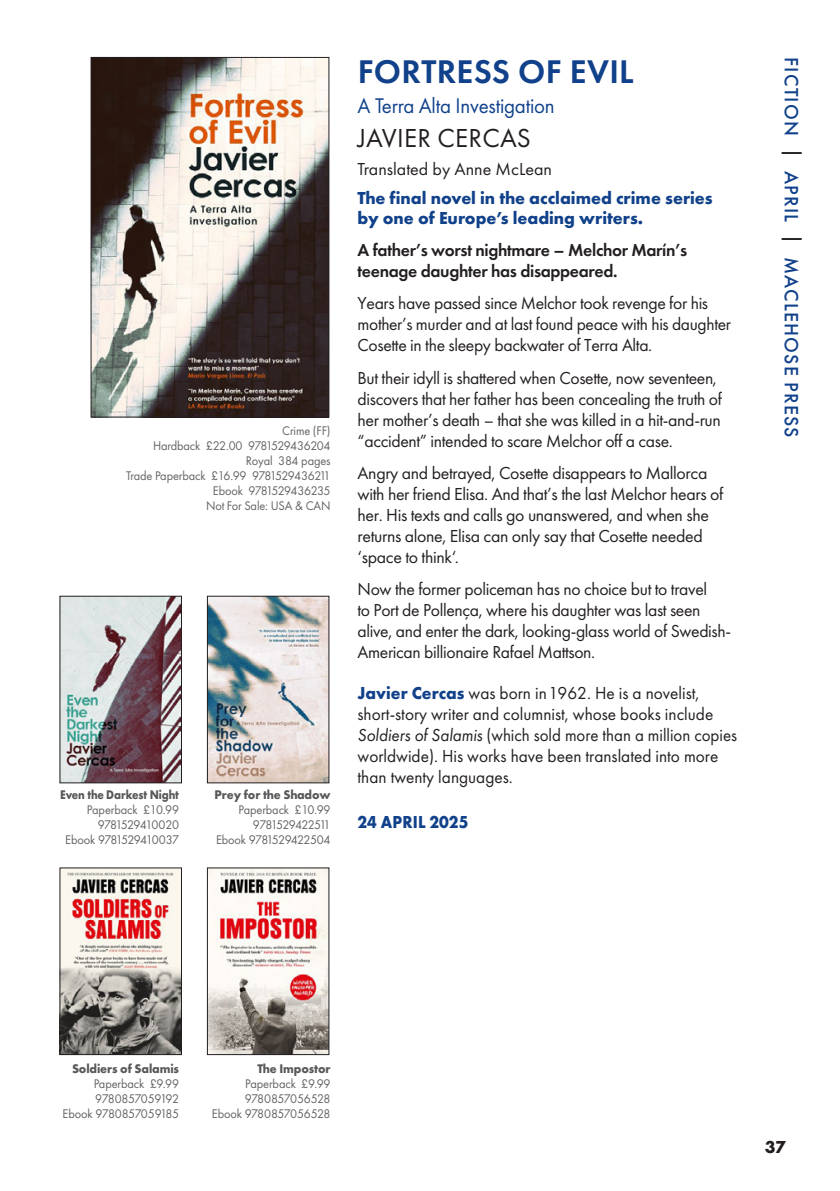
<style>
.page{position:relative;width:840px;height:1191px;background:#fff}
.page>*{position:absolute;margin:0;border:0;box-sizing:border-box;transform-origin:0 0}
.Book_Title{font:600 34px "Futura PT";letter-spacing:.01em;color:#10418a}
.Author{font:27px "Futura PT";letter-spacing:.01em;color:#231f20}
.Subtitle{font:22px "Futura PT";letter-spacing:-.01em;color:#10418a;scale:.95 1}
.t1{font:500 20px "Futura PT";letter-spacing:.06em;color:#10418a}
.Biog{font:18px/21px "Futura PT";letter-spacing:-.02em;color:#231f20}
.Biog-2{font:18px/21px "Futura PT";color:#231f20;scale:.96 1}
.Shoutline{font:700 18px/20px "Futura PT";color:#10418a}
.Biog-3{font:600 18px/21px "Futura PT";letter-spacing:-.02em;color:#231f20}
.Translated_by{font:18px "Futura PT";color:#231f20}
.Biog-4{font:700 18px "Futura PT";letter-spacing:.005em;color:#10418a;scale:.9 1}
.t2{font:700 18px "Futura PT";color:#231f20}
.ISBN_TItle{font:13px/15px "Futura PT";letter-spacing:-.01em;color:#636366;text-align:right;scale:.95 1}
.ISBN_TItle-2{font:13px/15px "Futura PT";letter-spacing:-.045em;color:#636366;text-align:right;scale:.95 1}
.ISBN_TItle-3{font:13px/15px "Futura PT";letter-spacing:-.03em;color:#636366;text-align:right;scale:.95 1}
.ISBN_TItle-4{font:700 13px "Futura PT";letter-spacing:-.01em;color:#57585a;scale:.95 1}
.ISBN_TItle-5{font:13px "Futura PT";letter-spacing:-.035em;color:#636366;scale:.95 1}
.ISBN_TItle-6{font:700 13px "Futura PT";letter-spacing:-.01em;color:#57585a;scale:.88 1}
.ISBN_TItle-7{font:13px "Futura PT";letter-spacing:-.055em;color:#636366;scale:.95 1}
.s1{font-weight:700;color:#10418a}
.s2{font-style:italic}
.s3{color:#231f20}
</style>
<div class="page">
<img style="left:93px;top:59px;width:234px;height:356px">
<div style="left:91px;top:57px;width:238px;height:360px;border:1px solid #231f20"></div>
<img style="left:209px;top:598px;width:118px;height:183px">
<div style="left:207px;top:596px;width:122px;height:187px;border:1px solid #231f20"></div>
<img style="left:62px;top:598px;width:118px;height:183px">
<div style="left:60px;top:596px;width:122px;height:187px;border:1px solid #231f20"></div>
<img style="left:209px;top:869px;width:118px;height:183px">
<div style="left:207px;top:867px;width:122px;height:187px;border:1px solid #231f20"></div>
<img style="left:62px;top:869px;width:118px;height:183px">
<div style="left:60px;top:867px;width:122px;height:187px;border:1px solid #231f20"></div>
<p class="ISBN_TItle" style="left:282px;top:423px;width:52px">Crime (FF)</p>
<p class="ISBN_TItle-5" style="left:153px;top:438px;width:188px">Hardback £22.00 9781529436204</p>
<p class="ISBN_TItle" style="left:246px;top:453px;width:91px">Royal 384 pages</p>
<p class="ISBN_TItle-3" style="left:126px;top:468px;width:216px">Trade Paperback £16.99 9781529436211</p>
<p class="ISBN_TItle-2" style="left:213px;top:483px;width:125px">Ebook 9781529436235</p>
<p class="ISBN_TItle" style="left:206px;top:498px;width:133px">Not For Sale: USA &amp; CAN</p>
<p class="ISBN_TItle-6" style="left:60px;top:786px;width:136px">Even the Darkest Night</p>
<p class="ISBN_TItle-3" style="left:87px;top:802px;width:98px">Paperback £10.99<br>9781529410020</p>
<p class="ISBN_TItle-7" style="left:65px;top:832px;width:121px">Ebook 9781529410037</p>
<p class="ISBN_TItle-4" style="left:214px;top:786px;width:123px">Prey for the Shadow</p>
<p class="ISBN_TItle-2" style="left:216px;top:802px;width:122px">Paperback £10.99<br>9781529422511<br>Ebook 9781529422504</p>
<p class="Book_Title" style="left:357px;top:50px;width:277px">FORTRESS OF EVIL</p>
<p class="Subtitle" style="left:357px;top:92px;width:209px">A Terra Alta Investigation</p>
<p class="Author" style="left:357px;top:121px;width:175px">JAVIER CERCAS</p>
<p class="Translated_by" style="left:357px;top:158px;width:196px">Translated by Anne McLean</p>
<p class="Shoutline" style="left:357px;top:187px;width:356px">The final novel in the acclaimed crime series by one of Europe’s leading writers.</p>
<p class="Biog-3" style="left:357px;top:239px;width:331px">A father’s worst nightmare – Melchor Marín’s teenage daughter has disappeared.</p>
<p class="Biog" style="left:357px;top:293px;width:374px">Years have passed since Melchor took revenge for his mother’s murder and at last found peace with his daughter<br>Cosette in the sleepy backwater of Terra Alta.</p>
<p class="Biog" style="left:357px;top:367px;width:366px">But their idyll is shattered when Cosette, now seventeen, discovers that her father has been concealing the truth of her mother’s death – that she was killed in a hit-and-run “accident” intended to scare Melchor off a case.</p>
<p class="Biog" style="left:357px;top:462px;width:367px">Angry and betrayed, Cosette disappears to Mallorca with her friend Elisa. And that’s the last Melchor hears of her. His texts and calls go unanswered, and when she returns alone, Elisa can only say that Cosette needed ‘space to think‘.</p>
<p class="Biog" style="left:357px;top:579px;width:375px">Now the former policeman has no choice but to travel<br>to Port de Pollença, where his daughter was last seen alive, and enter the dark, looking-glass world of Swedish-American billionaire Rafael Mattson.</p>
<p class="Biog-2" style="left:357px;top:683px;width:397px"><span class="s1">Javier Cercas</span> was born in1962. He is a novelist, short-story writer and columnist, whose books include <span class="s2">Soldiers of Salamis</span> (which sold more than a million copies worldwide). His works have been translated into more than twenty languages.</p>
<p class="Biog-4" style="left:357px;top:811px;width:125px">24 APRIL 2025</p>
<p class="t1" style="left:803px;top:57px;width:382px;rotate:90deg">FICTION <span class="s3">|</span> APRIL <span class="s3">|</span> MACLEHOSE PRESS</p>
<p class="ISBN_TItle-4" style="left:72px;top:1060px;width:114px">Soldiers of Salamis</p>
<p class="ISBN_TItle" style="left:63px;top:1076px;width:124px">Paperback £9.99<br>9780857059192<br>Ebook 9780857059185</p>
<p class="ISBN_TItle-4" style="left:257px;top:1060px;width:78px">The Impostor</p>
<p class="ISBN_TItle" style="left:212px;top:1076px;width:126px">Paperback £9.99<br>9780857056528<br>Ebook 9780857056528</p>
<p class="t2" style="left:764px;top:1135px;width:22px">37</p>
</div>
